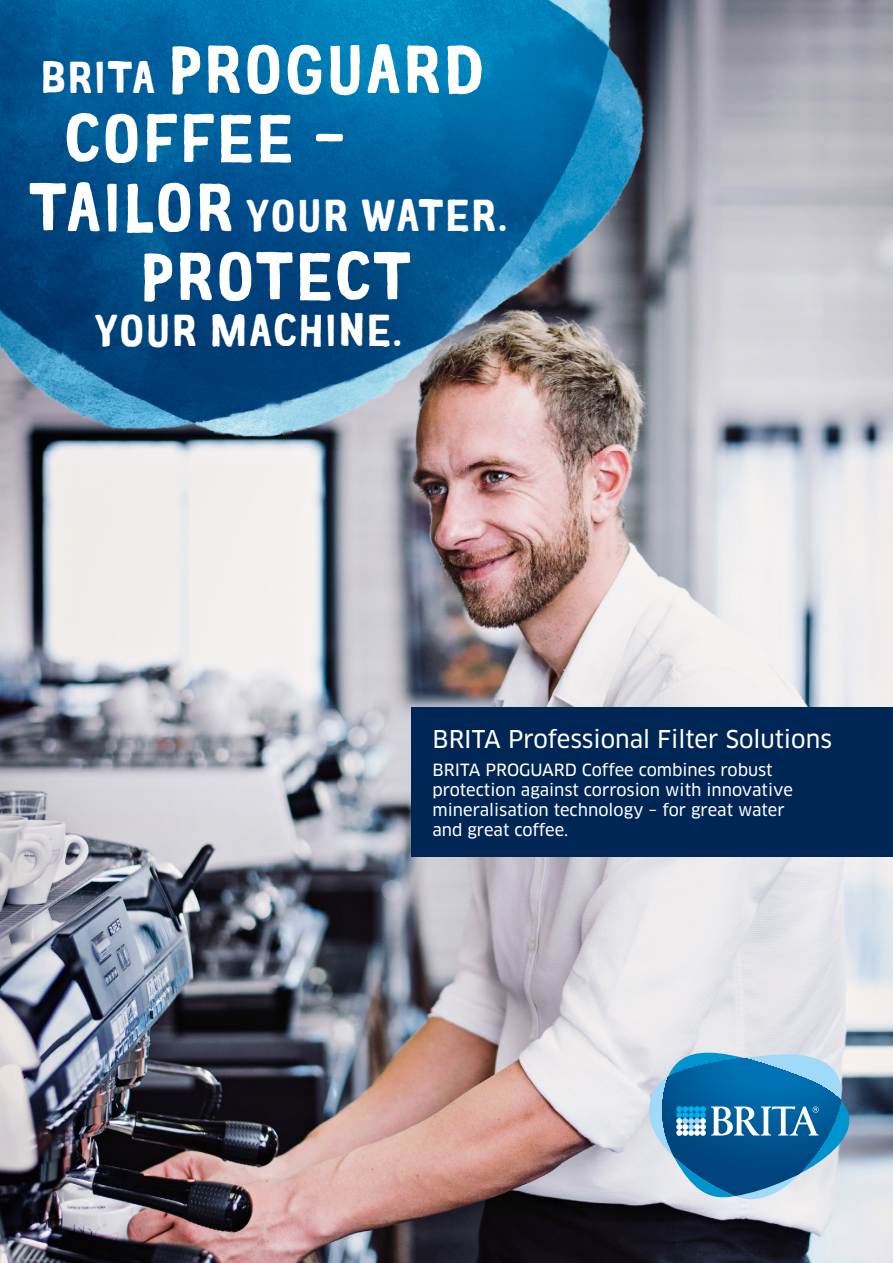
<style>
.page{position:relative;width:893px;height:1263px;background:#fff}
.page>*{position:absolute;margin:0;border:0;box-sizing:border-box;transform-origin:0 0}
.t1{font:69px/69px "Brita Thoughts";color:#fff}
.t2{font:45.45px "Brita Thoughts";color:#fff}
.t3{font:24px "Clan Pro News";color:#fff}
.t4{font:16.5px/19.8px "Clan Pro News";color:#fff}
.s1{font-size:45.45px}
.s2{font-size:69px}
</style>
<div class="page">
<img style="left:0;top:0;width:893px;height:1263px">
<svg style="left:649px;top:1053px;width:200px;height:153px"></svg>
<div style="left:411px;top:708px;width:482px;height:149px;background:#002655"></div>
<img style="left:0;top:0;width:648px;height:451px">
<h1 class="t1" style="left:63px;top:31px;width:424px;text-indent:-23px"><span class="s1">BRITA</span> PROGUARD<br>COFFEE –</h1>
<h2 class="t2" style="left:28px;top:181px;width:482px"><span class="s2">TAILOR</span> YOUR WATER.</h2>
<h1 class="t1" style="left:139px;top:238px;width:275px">PROTECT</h1>
<h2 class="t2" style="left:94px;top:296px;width:311px">YOUR MACHINE.</h2>
<h3 class="t3" style="left:432px;top:725px;width:401px">BRITA Professional Filter Solutions</h3>
<p class="t4" style="left:432px;top:760px;width:362px">BRITA PROGUARD Coffee combines robust protection against corrosion with innovative mineralisation technology – for great water and great coffee.</p>
</div>
